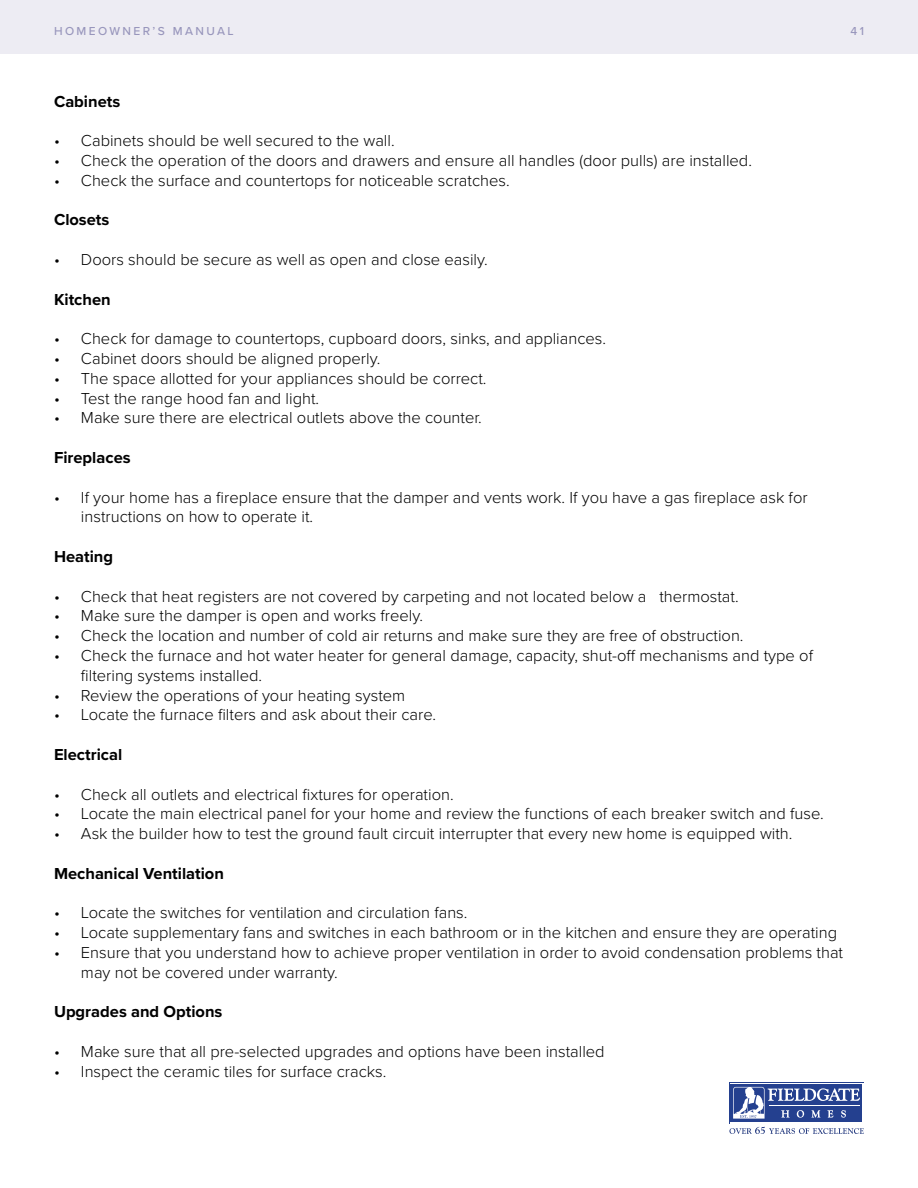
<style>
.page{position:relative;width:918px;height:1188px;background:#fff}
.page>*{position:absolute;margin:0;border:0;box-sizing:border-box;transform-origin:0 0}
.t1{font:300 16.5px/19.8px "Proxima Nova";color:#000}
.t2{font:700 16.5px "Proxima Nova";color:#000}
.t3{font:500 12px "Proxima Nova";letter-spacing:.2em;color:#9896bc}
</style>
<div class="page">
<div style="left:0;top:0;width:918px;height:54px;background:#edecf3"></div>
<svg style="left:729px;top:1127px;width:135px;height:7px"></svg>
<svg style="left:729px;top:1082px;width:135px;height:42px"></svg>
<div style="left:730px;top:1083px;width:133px;height:40px;background:#fff"></div>
<div style="left:731px;top:1084px;width:131px;height:38px;background:#24408f"></div>
<svg style="left:733px;top:1087px;width:127px;height:32px"></svg>
<p class="t3" style="left:54px;top:22px;width:181px">HOMEOWNER’S MANUAL</p>
<p class="t3" style="left:850px;top:22px;width:15px">41</p>
<p class="t2" style="left:54px;top:89px;width:68px">Cabinets</p>
<p class="t1" style="left:54px;top:130px;width:342px">• Cabinets should be well secured to the wall.</p>
<p class="t1" style="left:54px;top:150px;width:699px">• Check the operation of the doors and drawers and ensure all handles (door pulls) are installed.</p>
<p class="t1" style="left:54px;top:170px;width:457px">• Check the surface and countertops for noticeable scratches.</p>
<p class="t2" style="left:54px;top:208px;width:57px">Closets</p>
<p class="t1" style="left:54px;top:249px;width:435px">• Doors should be secure as well as open and close easily.</p>
<p class="t2" style="left:54px;top:287px;width:58px">Kitchen</p>
<p class="t1" style="left:54px;top:328px;width:554px">• Check for damage to countertops, cupboard doors, sinks, and appliances.</p>
<p class="t1" style="left:54px;top:348px;width:328px">• Cabinet doors should be aligned properly.</p>
<p class="t1" style="left:54px;top:368px;width:434px">• The space allotted for your appliances should be correct.</p>
<p class="t1" style="left:54px;top:387px;width:267px">• Test the range hood fan and light.</p>
<p class="t1" style="left:54px;top:407px;width:429px">• Make sure there are electrical outlets above the counter.</p>
<p class="t2" style="left:54px;top:445px;width:78px">Fireplaces</p>
<p class="t1" style="left:81px;top:486px;width:728px;text-indent:-27px">• If your home has a fireplace ensure that the damper and vents work. If you have a gas fireplace ask for instructions on how to operate it.</p>
<p class="t2" style="left:54px;top:544px;width:61px">Heating</p>
<p class="t1" style="left:54px;top:585px;width:686px">• Check that heat registers are not covered by carpeting and not located below a thermostat.</p>
<p class="t1" style="left:54px;top:605px;width:370px">• Make sure the damper is open and works freely.</p>
<p class="t1" style="left:54px;top:625px;width:691px">• Check the location and number of cold air returns and make sure they are free of obstruction.</p>
<p class="t1" style="left:81px;top:645px;width:734px;text-indent:-27px">• Check the furnace and hot water heater for general damage, capacity, shut-off mechanisms and type of filtering systems installed.</p>
<p class="t1" style="left:54px;top:684px;width:353px">• Review the operations of your heating system</p>
<p class="t1" style="left:54px;top:704px;width:384px">• Locate the furnace filters and ask about their care.</p>
<p class="t2" style="left:54px;top:742px;width:70px">Electrical</p>
<p class="t1" style="left:54px;top:783px;width:401px">• Check all outlets and electrical fixtures for operation.</p>
<p class="t1" style="left:54px;top:803px;width:771px">• Locate the main electrical panel for your home and review the functions of each breaker switch and fuse.</p>
<p class="t1" style="left:54px;top:823px;width:740px">• Ask the builder how to test the ground fault circuit interrupter that every new home is equipped with.</p>
<p class="t2" style="left:54px;top:861px;width:171px">Mechanical Ventilation</p>
<p class="t1" style="left:54px;top:902px;width:415px">• Locate the switches for ventilation and circulation fans.</p>
<p class="t1" style="left:54px;top:922px;width:785px">• Locate supplementary fans and switches in each bathroom or in the kitchen and ensure they are operating</p>
<p class="t1" style="left:81px;top:942px;width:764px;text-indent:-27px">• Ensure that you understand how to achieve proper ventilation in order to avoid condensation problems that may not be covered under warranty.</p>
<p class="t2" style="left:54px;top:1000px;width:170px">Upgrades and Options</p>
<p class="t1" style="left:54px;top:1041px;width:552px">• Make sure that all pre-selected upgrades and options have been installed</p>
<p class="t1" style="left:54px;top:1061px;width:334px">• Inspect the ceramic tiles for surface cracks.</p>
</div>
